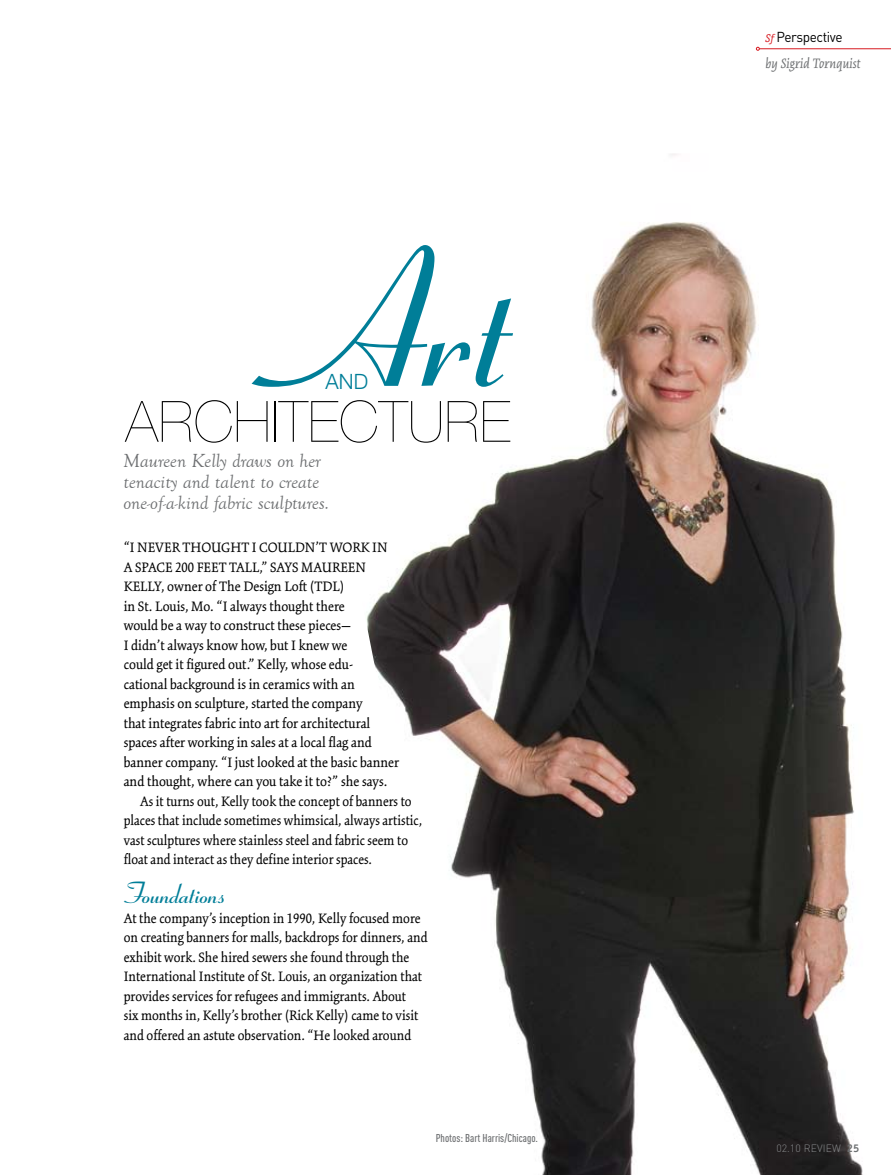
<style>
.page{position:relative;width:891px;height:1175px;background:#fff}
.page>*{position:absolute;margin:0;border:0;box-sizing:border-box;transform-origin:0 0}
.t1{font:700 195px "Coronet LT Std";color:#007e98}
.t2{font:200 57px "Helvetica Neue";letter-spacing:.01em;color:#000}
.t3{font:700 30px "Coronet LT Std";letter-spacing:-.01em;color:#007e98}
.t4{font:300 21px "Helvetica Neue";color:#007e98}
.t5{font:italic 19.5px/21px "Goudy Old Style T";color:#6d6f71}
.t6{font:15px/19.5px "Kinesis Std";color:#000}
.t7{font:italic 15px "Kinesis Std";color:#6d6f71}
.t8{font:14.25px "DINOT";letter-spacing:-.035em;color:#000;scale:.95 1}
.t9{font:500 condensed 11.25px "DINOT";color:#6d6f71}
.t10{font:300 10.5px "DINOT";letter-spacing:.01em;color:#888a8c}
.s1{font-family:"Officina Serif Std";font-style:italic;font-size:11.25px;color:#d71920}
.s2{font-family:"Officina Serif Std";font-weight:700;font-size:11.25px;color:#6d6f71}
</style>
<div class="page">
<img style="left:366px;top:154px;width:497px;height:1020px">
<hr style="left:759px;top:48px;width:132px;height:1px;background:#d71920">
<svg style="left:756px;top:47px;width:4px;height:4px"></svg>
<h1 class="t1" style="left:278px;top:205px;width:233px">Art</h1>
<h2 class="t2" style="left:125px;top:389px;width:387px">ARCHITECTURE</h2>
<h3 class="t4" style="left:325px;top:368px;width:44px">and</h3>
<h3 class="t5" style="left:124px;top:450px;width:207px">Maureen Kelly draws on her tenacity and talent to create one-of-a-kind fabric sculptures.</h3>
<p class="t6" style="left:124px;top:538px;width:265px">“I never thought I couldn’t work in</p>
<p class="t6" style="left:124px;top:557px;width:244px">a space 200 feet tall,” says Maureen</p>
<p class="t6" style="left:124px;top:577px;width:222px">Kelly, owner of The Design Loft (TDL)</p>
<p class="t6" style="left:124px;top:596px;width:223px">in St. Louis, Mo. “I always thought there</p>
<p class="t6" style="left:124px;top:616px;width:229px">would be a way to construct these pieces—</p>
<p class="t6" style="left:124px;top:635px;width:225px">I didn’t always know how, but I knew we</p>
<p class="t6" style="left:124px;top:655px;width:231px">could get it figured out.” Kelly, whose edu-</p>
<p class="t6" style="left:124px;top:674px;width:233px">cational background is in ceramics with an</p>
<p class="t6" style="left:124px;top:694px;width:240px">emphasis on sculpture, started the company</p>
<p class="t6" style="left:124px;top:713px;width:248px">that integrates fabric into art for architectural</p>
<p class="t6" style="left:124px;top:733px;width:250px">spaces after working in sales at a local flag and</p>
<p class="t6" style="left:124px;top:752px;width:277px">banner company. “I just looked at the basic banner</p>
<p class="t6" style="left:124px;top:772px;width:265px">and thought, where can you take it to?” she says.</p>
<p class="t6" style="left:140px;top:791px;width:273px">As it turns out, Kelly took the concept of banners to</p>
<p class="t6" style="left:124px;top:811px;width:300px">places that include sometimes whimsical, always artistic,</p>
<p class="t6" style="left:124px;top:830px;width:286px">vast sculptures where stainless steel and fabric seem to</p>
<p class="t6" style="left:124px;top:850px;width:250px">float and interact as they define interior spaces.</p>
<h3 class="t3" style="left:124px;top:875px;width:102px">Foundations</h3>
<p class="t6" style="left:124px;top:908px;width:306px">At the company’s inception in 1990, Kelly focused more on creating banners for malls, backdrops for dinners, and exhibit work. She hired sewers she found through the International Institute of St. Louis, an organization that provides services for refugees and immigrants. About<br>six months in, Kelly’s brother (Rick Kelly) came to visit and offered an astute observation. “He looked around</p>
<p class="t9" style="left:436px;top:1130px;width:104px">Photos: Bart Harris/Chicago.</p>
<p class="t8" style="left:766px;top:28px;width:83px"><span class="s1">Sf</span> Perspective</p>
<p class="t7" style="left:766px;top:55px;width:96px">by Sigrid Tornquist</p>
<p class="t10" style="left:776px;top:1140px;width:85px">02.10 REVIEW <span class="s2">25</span></p>
</div>
